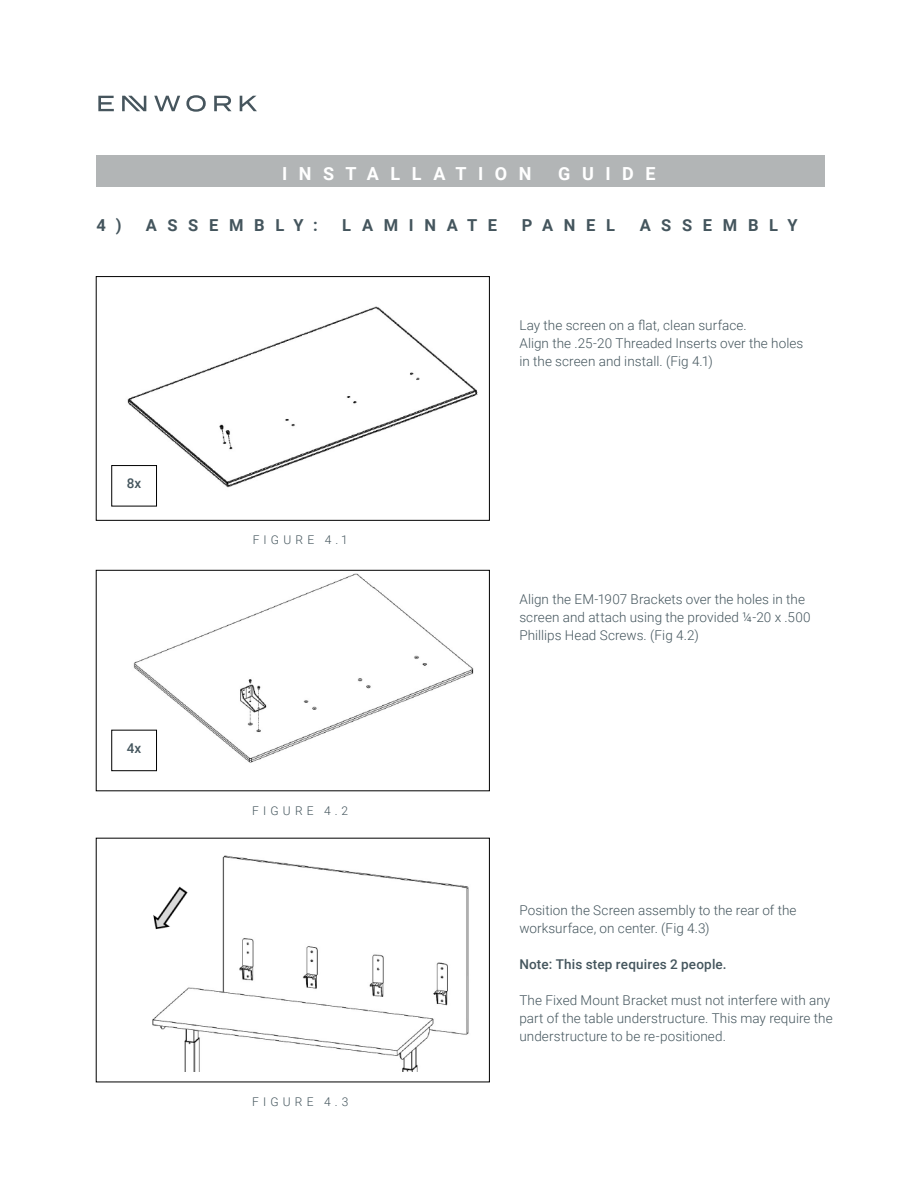
<style>
.page{position:relative;width:918px;height:1188px;background:#fff}
.page>*{position:absolute;margin:0;border:0;box-sizing:border-box;transform-origin:0 0}
.t1{font:700 18px "Roboto";letter-spacing:.64em;color:#fff}
.t2{font:700 16.5px "Roboto";letter-spacing:.645em;color:#44555d}
.t3{font:300 13.5px/18px "Roboto";letter-spacing:.005em;color:#44555d}
.t4{font:500 13.5px "Roboto";letter-spacing:.01em;color:#44555d}
.t5{font:300 12px "Roboto";letter-spacing:.35em;color:#44555d}
</style>
<div class="page">
<img style="left:133px;top:573px;width:341px;height:190px">
<div style="left:96px;top:570px;width:394px;height:221px;border:1px solid #000"></div>
<img style="left:127px;top:306px;width:351px;height:182px">
<div style="left:96px;top:276px;width:394px;height:244px;border:1px solid #000"></div>
<div style="left:99px;top:451px;width:70px;height:67px;background:#fff"></div>
<div style="left:99px;top:721px;width:70px;height:67px;background:#fff"></div>
<svg style="left:154px;top:96px;width:26px;height:15px"></svg>
<svg style="left:186px;top:95px;width:20px;height:17px"></svg>
<svg style="left:214px;top:96px;width:18px;height:15px"></svg>
<svg style="left:240px;top:96px;width:17px;height:15px"></svg>
<svg style="left:98px;top:96px;width:16px;height:15px"></svg>
<svg style="left:122px;top:96px;width:24px;height:15px"></svg>
<div style="left:96px;top:156px;width:728px;height:31px;background:#b2b5b6"></div>
<img style="left:152px;top:855px;width:317px;height:216px">
<div style="left:112px;top:465px;width:45px;height:41px;border:1px solid #000"></div>
<div style="left:112px;top:730px;width:45px;height:41px;border:1px solid #000"></div>
<h1 class="t1" style="left:282px;top:161px;width:251px">INSTALLATION</h1>
<h1 class="t1" style="left:558px;top:161px;width:99px">GUIDE</h1>
<p class="t2" style="left:96px;top:214px;width:223px">4) ASSEMBLY:</p>
<p class="t2" style="left:342px;top:214px;width:157px">LAMINATE</p>
<p class="t2" style="left:522px;top:214px;width:95px">PANEL</p>
<p class="t2" style="left:640px;top:214px;width:159px">ASSEMBLY</p>
<p class="t4" style="left:127px;top:474px;width:16px">8x</p>
<p class="t4" style="left:127px;top:738px;width:16px">4x</p>
<p class="t5" style="left:253px;top:531px;width:97px">FIGURE 4.1</p>
<p class="t5" style="left:252px;top:802px;width:98px">FIGURE 4.2</p>
<p class="t5" style="left:252px;top:1093px;width:98px">FIGURE 4.3</p>
<p class="t3" style="left:519px;top:316px;width:285px">Lay the screen on a flat, clean surface.<br>Align the .25-20 Threaded Inserts over the holes in the screen and install. (Fig 4.1)</p>
<p class="t3" style="left:519px;top:590px;width:293px">Align the EM-1907 Brackets over the holes in the screen and attach using the provided ¼-20 x .500<br>Phillips Head Screws. (Fig 4.2)</p>
<p class="t3" style="left:519px;top:901px;width:279px">Position the Screen assembly to the rear of the worksurface, on center. (Fig 4.3)</p>
<p class="t4" style="left:519px;top:955px;width:209px">Note: This step requires 2 people.</p>
<p class="t3" style="left:519px;top:991px;width:315px">The Fixed Mount Bracket must not interfere with any part of the table understructure. This may require the understructure to be re-positioned.</p>
</div>
